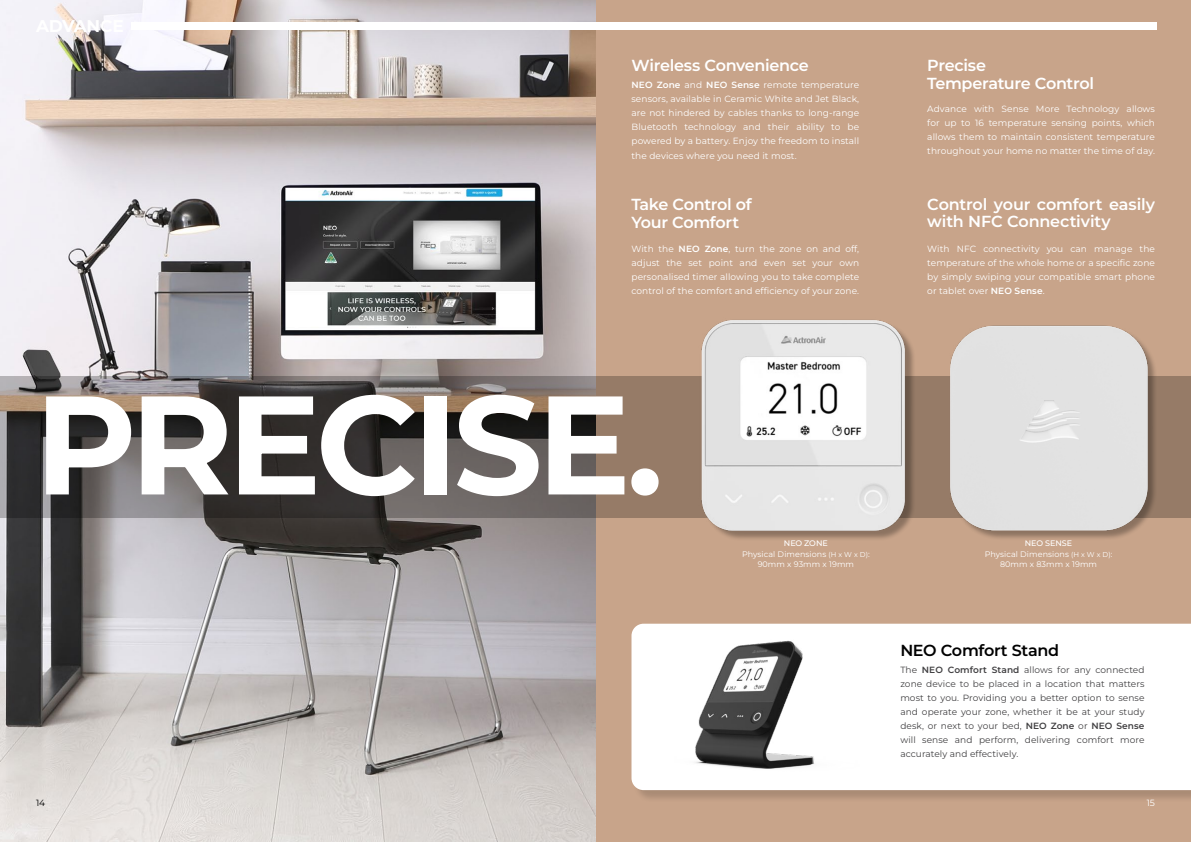
<style>
.page{position:relative;width:1191px;height:842px;background:#fff}
.page>*{position:absolute;margin:0;border:0;box-sizing:border-box;transform-origin:0 0}
.t1{font:700 140px "Montserrat";letter-spacing:-.04em;color:#fff}
.t2{font:700 17px "Montserrat";letter-spacing:-.015em;color:#fff}
.t3{font:600 16px/17px "Montserrat";letter-spacing:-.02em;color:#fff}
.t4{font:600 16px "Montserrat";letter-spacing:-.02em;color:#000}
.t5{font:9px/14px "Montserrat";letter-spacing:.01em;color:#fff;text-align:justify}
.t6{font:9px/14px "Montserrat";letter-spacing:.01em;color:#414042;text-align:justify}
.t7{font:9px "Montserrat";color:#000}
.t8{font:8px/10px "Montserrat";letter-spacing:.01em;color:#fff;text-align:center}
.t9{font:500 8px "Montserrat";letter-spacing:-.005em;color:#fff}
.s1{font-weight:600}
.s2{font-size:7px}
</style>
<div class="page">
<div style="left:595px;top:0;width:596px;height:842px;background:#c8a48a"></div>
<img style="left:0;top:0;width:595px;height:842px">
<div style="left:632px;top:625px;width:559px;height:178px;background:#000;opacity:.15"></div>
<div style="left:631px;top:624px;width:560px;height:166px;background:#fff"></div>
<div style="left:132px;top:22px;width:1024px;height:7px;background:#fff"></div>
<svg style="left:0;top:376px;width:1191px;height:141px;background:#5c544f"></svg>
<img style="left:631px;top:320px;width:311px;height:219px">
<div style="left:951px;top:327px;width:206px;height:214px;background:#000;opacity:.3"></div>
<img style="left:942px;top:325px;width:213px;height:205px">
<img style="left:638px;top:623px;width:232px;height:164px">
<h2 class="t2" style="left:36px;top:14px;width:89px">ADVANCE</h2>
<h3 class="t3" style="left:631px;top:57px;width:179px">Wireless Convenience</h3>
<h3 class="t3" style="left:927px;top:57px;width:60px">Precise</h3>
<p class="t5" style="left:631px;top:78px;width:229px"><span class="s1">NEO Zone</span> and <span class="s1">NEO Sense</span> remote temperature</p>
<h3 class="t3" style="left:927px;top:75px;width:168px">Temperature Control</h3>
<p class="t5" style="left:631px;top:92px;width:229px">sensors, available in Ceramic White and Jet Black, are not hindered by cables thanks to long-range Bluetooth technology and their ability to be powered by a battery. Enjoy the freedom to install the devices where you need it most.</p>
<p class="t5" style="left:927px;top:102px;width:229px">Advance with Sense More Technology allows for up to 16 temperature sensing points, which allows them to maintain consistent temperature throughout your home no matter the time of day.</p>
<h3 class="t3" style="left:631px;top:195px;width:122px;line-height:18px">Take Control of<br>Your Comfort</h3>
<p class="t5" style="left:631px;top:241px;width:229px">With the <span class="s1">NEO Zone</span>, turn the zone on and off, adjust the set point and even set your own personalised timer allowing you to take complete control of the comfort and efficiency of your zone.</p>
<h3 class="t3" style="left:927px;top:196px;width:229px">Control your comfort easily with NFC Connectivity</h3>
<p class="t5" style="left:927px;top:241px;width:229px">With NFC connectivity you can manage the temperature of the whole home or a specific zone by simply swiping your compatible smart phone or tablet over <span class="s1">NEO Sense</span>.</p>
<h1 class="t1" style="left:34px;top:351px;width:630px">PRECISE.</h1>
<p class="t9" style="left:784px;top:538px;width:45px">NEO ZONE</p>
<p class="t8" style="left:742px;top:549px;width:129px">Physical Dimensions <span class="s2">(H x W x D)</span>:<br>90mm x 93mm x 19mm</p>
<p class="t9" style="left:1024px;top:538px;width:49px">NEO SENSE</p>
<p class="t8" style="left:984px;top:549px;width:129px">Physical Dimensions <span class="s2">(H x W x D)</span>:<br>80mm x 83mm x 19mm</p>
<h3 class="t4" style="left:900px;top:640px;width:160px">NEO Comfort Stand</h3>
<p class="t6" style="left:900px;top:663px;width:246px">The <span class="s1">NEO Comfort Stand</span> allows for any connected zone device to be placed in a location that matters most to you. Providing you a better option to sense and operate your zone, whether it be at your study desk, or next to your bed, <span class="s1">NEO Zone</span> or <span class="s1">NEO Sense </span>will sense and perform, delivering comfort more accurately and effectively.</p>
<p class="t7" style="left:36px;top:797px;width:10px">14</p>
<p class="t5" style="left:1146px;top:795px;width:10px">15</p>
</div>
